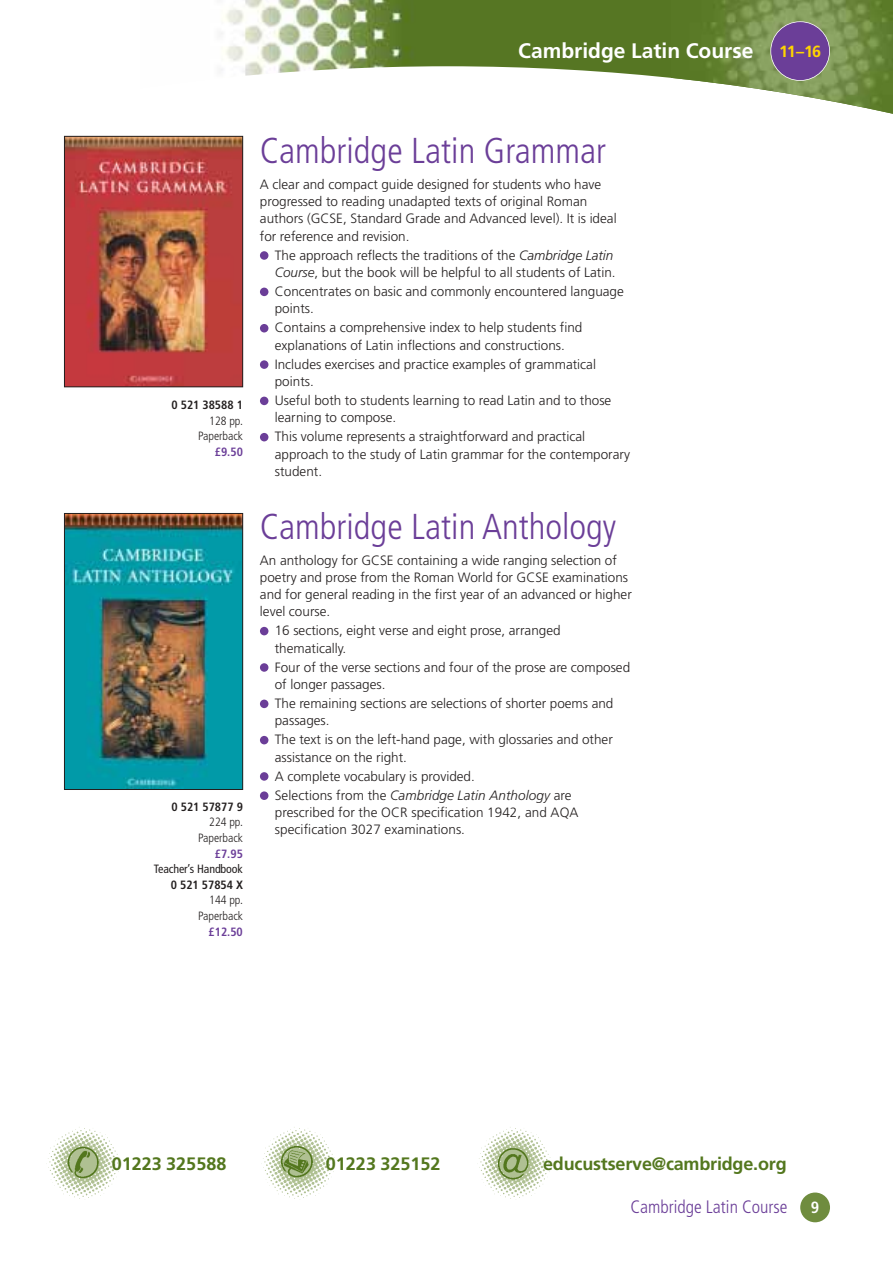
<style>
.page{position:relative;width:893px;height:1262px;background:#fff}
.page>*{position:absolute;margin:0;border:0;box-sizing:border-box;transform-origin:0 0}
.t1{font:300 condensed 36px "Frutiger";color:#6b3e98}
.t2{font:700 21px "Frutiger";color:#fff}
.t3{font:700 18px "Frutiger";letter-spacing:-.01em;color:#53771e}
.t4{font:300 condensed 18px "Frutiger";color:#6b3e98}
.t5{font:700 condensed 16.2px "Frutiger";color:#fff}
.t6{font:300 13.5px/17.1px "Frutiger";color:#231f1f}
.t7{font:300 condensed 12px/15.6px "Frutiger";color:#231f1f;text-align:right}
.t8{font:700 condensed 12px "Frutiger";color:#231f1f}
.t9{font:condensed 12px "Frutiger";letter-spacing:-.01em;color:#231f1f}
.t10{font:700 condensed 12px "Frutiger";color:#6b3e98}
.s1{font-size:16.2px;color:#ffd500}
.s2{font-style:italic}
</style>
<div class="page">
<img style="left:472px;top:1121px;width:84px;height:84px;border-radius:50%">
<img style="left:256px;top:1121px;width:84px;height:84px;border-radius:50%">
<img style="left:42px;top:1121px;width:84px;height:84px;border-radius:50%">
<img style="left:221px;top:0;width:450px;height:78px">
<img style="left:671px;top:0;width:221px;height:114px">
<div style="left:770px;top:22px;width:59px;height:58px;background:#6b3e98;border-radius:50%"></div>
<div style="left:770px;top:21px;width:60px;height:60px;border:2px solid #fff;border-radius:50%"></div>
<div style="left:800px;top:1192px;width:30px;height:30px;background:#6f8c3e;border-radius:50%"></div>
<img style="left:494px;top:1146px;width:37px;height:34px">
<img style="left:281px;top:1147px;width:35px;height:34px">
<img style="left:64px;top:1145px;width:38px;height:34px">
<div style="left:260px;top:791px;width:8px;height:9px;background:#6b3e98;border-radius:50%"></div>
<div style="left:260px;top:772px;width:8px;height:8px;background:#6b3e98;border-radius:50%"></div>
<div style="left:260px;top:736px;width:8px;height:8px;background:#6b3e98;border-radius:50%"></div>
<div style="left:260px;top:699px;width:8px;height:9px;background:#6b3e98;border-radius:50%"></div>
<div style="left:260px;top:663px;width:8px;height:8px;background:#6b3e98;border-radius:50%"></div>
<div style="left:260px;top:627px;width:8px;height:8px;background:#6b3e98;border-radius:50%"></div>
<div style="left:260px;top:433px;width:8px;height:8px;background:#6b3e98;border-radius:50%"></div>
<div style="left:260px;top:396px;width:8px;height:9px;background:#6b3e98;border-radius:50%"></div>
<div style="left:260px;top:360px;width:8px;height:9px;background:#6b3e98;border-radius:50%"></div>
<div style="left:260px;top:324px;width:8px;height:8px;background:#6b3e98;border-radius:50%"></div>
<div style="left:260px;top:287px;width:8px;height:9px;background:#6b3e98;border-radius:50%"></div>
<div style="left:260px;top:251px;width:8px;height:9px;background:#6b3e98;border-radius:50%"></div>
<img style="left:66px;top:515px;width:175px;height:272px">
<div style="left:64px;top:513px;width:179px;height:276px;border:1px solid #231f1f"></div>
<img style="left:66px;top:138px;width:175px;height:247px">
<div style="left:64px;top:136px;width:179px;height:251px;border:1px solid #231f1f"></div>
<h2 class="t2" style="left:518px;top:42px;width:304px">Cambridge Latin Course <span class="s1">11–16</span></h2>
<p class="t8" style="left:172px;top:400px;width:73px">0 521 38588 1</p>
<p class="t7" style="left:198px;top:413px;width:46px">128 pp.<br>Paperback</p>
<p class="t10" style="left:215px;top:447px;width:30px">£9.50</p>
<p class="t8" style="left:172px;top:801px;width:73px">0 521 57877 9</p>
<p class="t7" style="left:198px;top:815px;width:46px">224 pp.<br>Paperback</p>
<p class="t10" style="left:215px;top:848px;width:30px">£7.95</p>
<p class="t9" style="left:154px;top:864px;width:90px">Teacher’s Handbook</p>
<p class="t8" style="left:171px;top:879px;width:73px">0 521 57854 X</p>
<p class="t7" style="left:198px;top:893px;width:46px">144 pp.<br>Paperback</p>
<p class="t10" style="left:208px;top:926px;width:36px">£12.50</p>
<h1 class="t1" style="left:260px;top:136px;width:347px">Cambridge Latin Grammar</h1>
<p class="t6" style="left:260px;top:177px;width:358px">A clear and compact guide designed for students who have progressed to reading unadapted texts of original Roman authors (GCSE, Standard Grade and Advanced level). It is ideal for reference and revision.</p>
<p class="t6" style="left:275px;top:247px;width:342px">The approach reflects the traditions of the <span class="s2">Cambridge Latin<br>Course</span>, but the book will be helpful to all students of Latin.</p>
<p class="t6" style="left:275px;top:284px;width:350px">Concentrates on basic and commonly encountered language points.</p>
<p class="t6" style="left:275px;top:320px;width:309px">Contains a comprehensive index to help students find explanations of Latin inflections and constructions.</p>
<p class="t6" style="left:275px;top:356px;width:323px">Includes exercises and practice examples of grammatical points.</p>
<p class="t6" style="left:275px;top:393px;width:338px">Useful both to students learning to read Latin and to those learning to compose.</p>
<p class="t6" style="left:275px;top:429px;width:357px">This volume represents a straightforward and practical approach to the study of Latin grammar for the contemporary student.</p>
<h1 class="t1" style="left:260px;top:512px;width:358px">Cambridge Latin Anthology</h1>
<p class="t6" style="left:260px;top:552px;width:373px">An anthology for GCSE containing a wide ranging selection of poetry and prose from the Roman World for GCSE examinations and for general reading in the first year of an advanced or higher level course.</p>
<p class="t6" style="left:275px;top:623px;width:287px">16 sections, eight verse and eight prose, arranged thematically.</p>
<p class="t6" style="left:275px;top:659px;width:357px">Four of the verse sections and four of the prose are composed of longer passages.</p>
<p class="t6" style="left:275px;top:696px;width:340px">The remaining sections are selections of shorter poems and passages.</p>
<p class="t6" style="left:275px;top:732px;width:339px">The text is on the left-hand page, with glossaries and other assistance on the right.</p>
<p class="t6" style="left:275px;top:767px;width:298px;line-height:19.2px">A complete vocabulary is provided.<br>Selections from the <span class="s2">Cambridge Latin Anthology</span> are</p>
<p class="t6" style="left:275px;top:805px;width:305px">prescribed for the OCR specification 1942, and AQA specification 3027 examinations.</p>
<h3 class="t3" style="left:112px;top:1156px;width:116px">01223 325588</h3>
<h3 class="t3" style="left:326px;top:1156px;width:116px">01223 325152</h3>
<h3 class="t3" style="left:543px;top:1156px;width:245px">educustserve@cambridge.org</h3>
<h3 class="t4" style="left:630px;top:1199px;width:158px">Cambridge Latin Course</h3>
<p class="t5" style="left:810px;top:1200px;width:10px">9</p>
</div>
